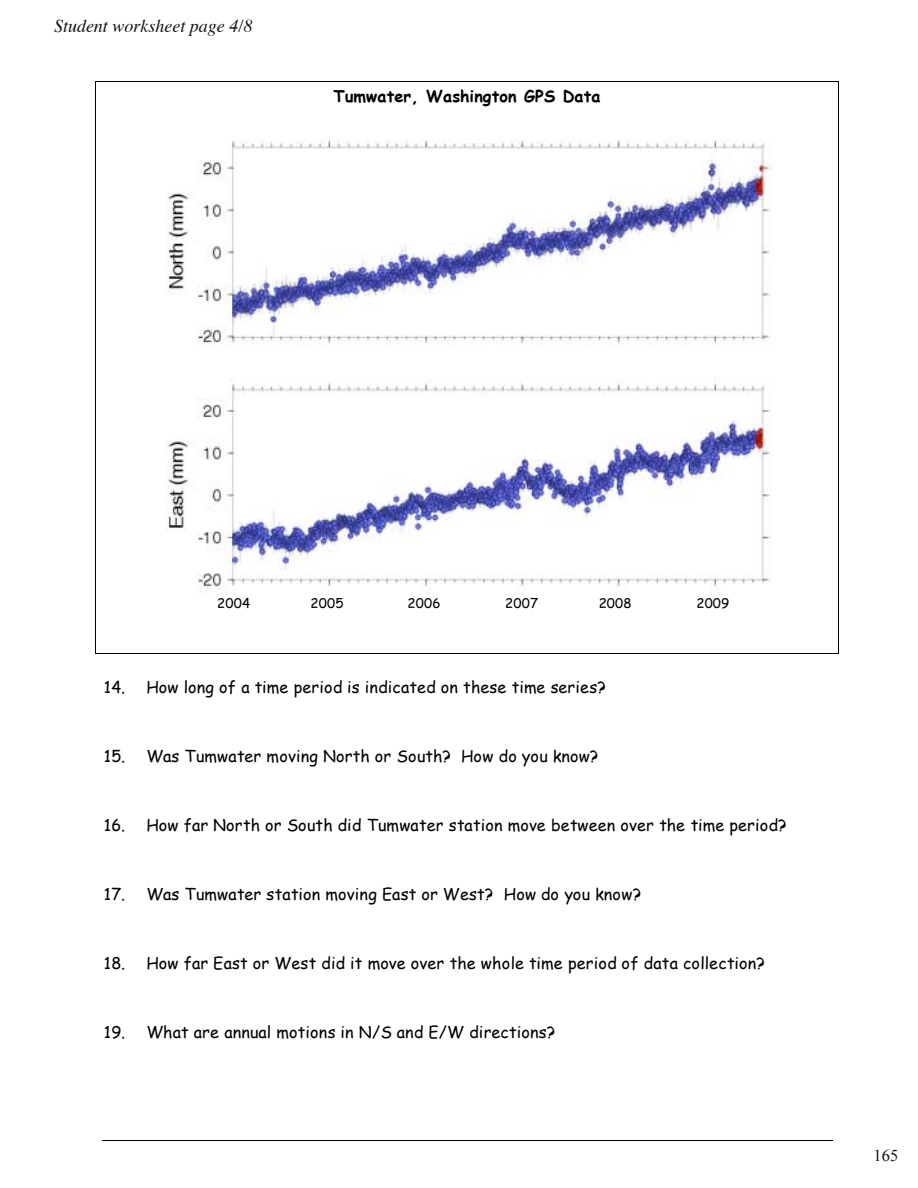
<style>
.page{position:relative;width:918px;height:1188px;background:#fff}
.page>*{position:absolute;margin:0;border:0;box-sizing:border-box;transform-origin:0 0}
.t1{font:italic 18px "Times";color:#121212}
.t2{font:16.5px "Times New Roman";color:#121212}
.t3{font:16.2px "Comic Sans MS";letter-spacing:.005em;color:#000}
.t4{font:700 16.2px "Comic Sans MS";letter-spacing:.005em;color:#000}
.t5{font:13.35px "Comic Sans MS";letter-spacing:.01em;color:#000}
</style>
<div class="page">
<hr style="left:102px;top:1140px;width:731px;height:1px;background:#000">
<hr style="left:96px;top:81px;width:742px;height:1px;background:#000">
<svg style="left:95px;top:81px;width:1px;height:49px"></svg>
<svg style="left:838px;top:81px;width:1px;height:49px"></svg>
<img style="left:165px;top:140px;width:607px;height:451px">
<hr style="left:95px;top:130px;width:1px;height:474px;background:#000">
<hr style="left:838px;top:130px;width:1px;height:474px;background:#000">
<hr style="left:96px;top:653px;width:742px;height:1px;background:#000">
<svg style="left:95px;top:604px;width:1px;height:50px"></svg>
<svg style="left:838px;top:604px;width:1px;height:50px"></svg>
<p class="t1" style="left:54px;top:10px;width:200px">Student worksheet page 4/8</p>
<p class="t4" style="left:334px;top:89px;width:268px">Tumwater, Washington GPS Data</p>
<p class="t5" style="left:217px;top:598px;width:34px">2004</p>
<p class="t5" style="left:310px;top:598px;width:34px">2005</p>
<p class="t5" style="left:408px;top:598px;width:34px">2006</p>
<p class="t5" style="left:505px;top:598px;width:34px">2007</p>
<p class="t5" style="left:599px;top:598px;width:34px">2008</p>
<p class="t5" style="left:696px;top:598px;width:34px">2009</p>
<p class="t3" style="left:104px;top:680px;width:504px">14. How long of a time period is indicated on these time series?</p>
<p class="t3" style="left:104px;top:749px;width:496px">15. Was Tumwater moving North or South? How do you know?</p>
<p class="t3" style="left:104px;top:818px;width:684px">16. How far North or South did Tumwater station move between over the time period?</p>
<p class="t3" style="left:104px;top:887px;width:539px">17. Was Tumwater station moving East or West? How do you know?</p>
<p class="t3" style="left:104px;top:956px;width:663px">18. How far East or West did it move over the whole time period of data collection?</p>
<p class="t3" style="left:104px;top:1025px;width:453px">19. What are annual motions in N/S and E/W directions?</p>
<p class="t2" style="left:874px;top:1144px;width:26px">165</p>
</div>
